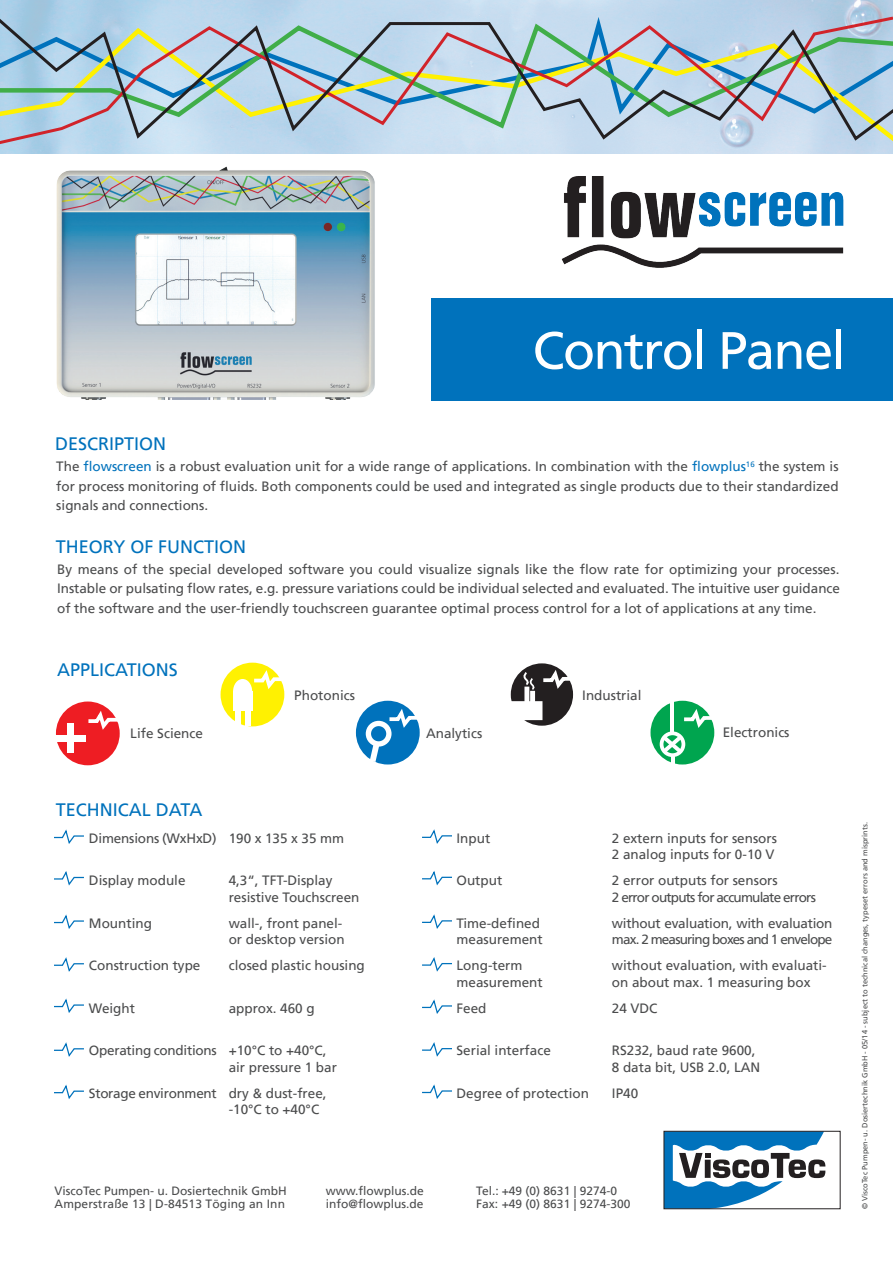
<style>
.page{position:relative;width:893px;height:1263px;background:#fff}
.page>*{position:absolute;margin:0;border:0;box-sizing:border-box;transform-origin:0 0}
.t1{font:52.5px "Frutiger LT";color:#fff}
.t2{font:18px "Frutiger LT";color:#0072bc}
.t3{font:13.5px/16.5px "Frutiger LT";color:#4b4c4d}
.t4{font:13.5px/16.5px "Frutiger LT";letter-spacing:-.02em;color:#4b4c4d}
.t5{font:13.5px/16.5px "Frutiger LT";letter-spacing:-.06em;color:#4b4c4d}
.t6{font:12px/13.5px "Frutiger LT";color:#4b4c4d}
.t7{font:7.5px "Frutiger LT";color:#4b4c4d}
.s1{color:#0072bc}
</style>
<div class="page">
<svg style="left:666px;top:1133px;width:159px;height:74px"></svg>
<div style="left:664px;top:1131px;width:176px;height:78px;border:1px solid #231f20"></div>
<div style="left:56px;top:701px;width:64px;height:64px;background:#ee1d23;border-radius:50%"></div>
<svg style="left:88px;top:706px;width:32px;height:28px"></svg>
<div style="left:56px;top:736px;width:30px;height:6px;background:#fff"></div>
<div style="left:68px;top:723px;width:6px;height:30px;background:#fff"></div>
<div style="left:221px;top:663px;width:63px;height:63px;background:#fff101;border-radius:50%"></div>
<svg style="left:250px;top:665px;width:35px;height:28px"></svg>
<div style="left:235px;top:709px;width:6px;height:16px;background:#fff"></div>
<div style="left:245px;top:709px;width:5px;height:17px;background:#fff"></div>
<div style="left:233px;top:679px;width:19px;height:25px;background:#fff;border-radius:50%"></div>
<div style="left:233px;top:691px;width:19px;height:19px;background:#fff"></div>
<div style="left:356px;top:701px;width:64px;height:63px;background:#0072bc;border-radius:50%"></div>
<svg style="left:370px;top:745px;width:9px;height:17px"></svg>
<div style="left:366px;top:721px;width:26px;height:26px;border:5px solid #fff;border-radius:50%"></div>
<svg style="left:386px;top:704px;width:34px;height:28px"></svg>
<div style="left:650px;top:701px;width:64px;height:63px;background:#00a54f;border-radius:50%"></div>
<hr style="left:670px;top:699px;width:4px;height:34px;background:#fff">
<div style="left:660px;top:731px;width:25px;height:26px;border:4px solid #fff;border-radius:50%"></div>
<svg style="left:663px;top:704px;width:52px;height:60px"></svg>
<div style="left:511px;top:663px;width:62px;height:63px;background:#231f20;border-radius:50%"></div>
<svg style="left:524px;top:693px;width:5px;height:8px"></svg>
<div style="left:511px;top:701px;width:31px;height:19px;background:#fff"></div>
<div style="left:530px;top:691px;width:5px;height:22px;background:#fff"></div>
<svg style="left:522px;top:665px;width:51px;height:28px"></svg>
<img style="left:0;top:0;width:893px;height:5px">
<svg style="left:0;top:147px;width:893px;height:7px;background:#c5dcef"></svg>
<svg style="left:0;top:143px;width:893px;height:4px;background:#c4dbee"></svg>
<svg style="left:0;top:5px;width:893px;height:138px;background:#b1c9d2"></svg>
<div style="left:432px;top:298px;width:461px;height:102px;background:#0072bc"></div>
<img style="left:561px;top:176px;width:283px;height:92px">
<img style="left:56px;top:166px;width:319px;height:233px">
<svg style="left:422px;top:829px;width:30px;height:15px"></svg>
<svg style="left:422px;top:871px;width:30px;height:15px"></svg>
<svg style="left:422px;top:914px;width:30px;height:15px"></svg>
<svg style="left:422px;top:957px;width:30px;height:15px"></svg>
<svg style="left:422px;top:999px;width:30px;height:15px"></svg>
<svg style="left:422px;top:1042px;width:30px;height:15px"></svg>
<svg style="left:422px;top:1084px;width:30px;height:15px"></svg>
<svg style="left:54px;top:829px;width:30px;height:15px"></svg>
<svg style="left:54px;top:871px;width:30px;height:15px"></svg>
<svg style="left:54px;top:914px;width:30px;height:15px"></svg>
<svg style="left:54px;top:957px;width:30px;height:15px"></svg>
<svg style="left:54px;top:998px;width:30px;height:15px"></svg>
<svg style="left:54px;top:1042px;width:30px;height:15px"></svg>
<svg style="left:54px;top:1084px;width:30px;height:15px"></svg>
<h1 class="t1" style="left:532px;top:320px;width:315px">Control Panel</h1>
<h2 class="t2" style="left:55px;top:433px;width:113px">Description</h2>
<p class="t3" style="left:56px;top:457px;width:784px;line-height:19.5px;text-align:justify">The <span class="s1">flowscreen</span> is a robust evaluation unit for a wide range of applications. I n combination with the <span class="s1">flowplus</span><sup>16</sup> the system is for process monitoring of fluids. Both components could be used and integrated as single products due to their standardized signals and connections.</p>
<h2 class="t2" style="left:56px;top:536px;width:192px">Th eory of function</h2>
<p class="t3" style="left:57px;top:559px;width:784px;line-height:19.5px;text-align:justify">By means of the special developed software you could visualize signals like the flow rate for optimizing your processes.<br>I nstable or pulsating flow rates, e.g. pressure variations could be individual selected and evaluated. The intuitive user guidance of the software and the user-friendly touchscreen guarantee optimal process control for a lot of applications at any time.</p>
<h2 class="t2" style="left:57px;top:659px;width:122px">APPlications</h2>
<p class="t3" style="left:130px;top:725px;width:74px">Life Science</p>
<p class="t3" style="left:294px;top:687px;width:62px">Photonics</p>
<p class="t3" style="left:582px;top:687px;width:61px">I ndustrial</p>
<p class="t3" style="left:426px;top:725px;width:58px">Analytics</p>
<p class="t3" style="left:723px;top:724px;width:68px">E lectronics</p>
<h2 class="t2" style="left:56px;top:799px;width:145px">Tech nical Data</h2>
<p class="t3" style="left:89px;top:830px;width:257px">Dimensions (WxHxD) 190 x 135 x 35 mm</p>
<p class="t3" style="left:456px;top:830px;width:35px">Input</p>
<p class="t3" style="left:612px;top:830px;width:167px">2 extern inputs for sensors<br>2 analog inputs for 0-10 V</p>
<p class="t3" style="left:89px;top:872px;width:98px">Display module</p>
<p class="t3" style="left:229px;top:872px;width:132px">4,3“, TFT-Display resistive Touchscreen</p>
<p class="t3" style="left:456px;top:872px;width:47px">Output</p>
<p class="t5" style="left:612px;top:872px;width:205px">2 error outputs for sensors<br>2 error outputs for accumulate errors</p>
<p class="t3" style="left:89px;top:915px;width:64px">Mounting</p>
<p class="t3" style="left:229px;top:915px;width:117px">wall-, front panel&shy;or desktop version</p>
<p class="t3" style="left:456px;top:915px;width:88px">Time-defined measurement</p>
<p class="t4" style="left:612px;top:915px;width:222px">without evaluation, with evaluation max. 2 measuring boxes and 1 envelope</p>
<p class="t3" style="left:89px;top:957px;width:113px">Construction type</p>
<p class="t3" style="left:229px;top:957px;width:138px">closed plastic housing</p>
<p class="t3" style="left:456px;top:957px;width:88px">Long-term measurement</p>
<p class="t3" style="left:612px;top:957px;width:216px">without evaluation, with evaluati&shy;on about max. 1 measuring box</p>
<p class="t3" style="left:89px;top:1000px;width:48px">Weight</p>
<p class="t3" style="left:229px;top:1000px;width:87px">approx. 460 g</p>
<p class="t3" style="left:456px;top:1000px;width:32px">Feed</p>
<p class="t3" style="left:612px;top:1000px;width:46px">24 VDC</p>
<p class="t3" style="left:229px;top:1042px;width:110px;text-indent:-140px">Operating conditions +10°C to +40°C, air pressure 1 bar</p>
<p class="t3" style="left:456px;top:1042px;width:96px">Serial interface</p>
<p class="t3" style="left:612px;top:1042px;width:147px">RS232, baud rate 9600,<br>8 data bit, US B 2.0, LAN</p>
<p class="t4" style="left:229px;top:1085px;width:99px;text-indent:-140px">Storage environment dry &amp; dust-free, -10°C to +40°C</p>
<p class="t3" style="left:456px;top:1085px;width:134px">Degree of protection</p>
<p class="t3" style="left:612px;top:1085px;width:28px">IP40</p>
<p class="t6" style="left:55px;top:1184px;width:234px">ViscoTec Pumpen- u. Dosiertechnik GmbH<br>Amperstraße 13 | D-84513 Töging an I nn</p>
<p class="t6" style="left:326px;top:1184px;width:100px">www.flowplus.de info@flowplus.de</p>
<p class="t6" style="left:476px;top:1184px;width:156px">Tel.: +49 (0) 8631 | 9274-0<br>Fax: +49 (0) 8631 | 9274-300</p>
<p class="t7" style="left:860px;top:1209px;width:388px;rotate:-90deg">© ViscoTec Pumpen- u. Dosiertechnik GmbH - 05/14 - subject to technical changes, typeset errors and misprints.</p>
</div>
